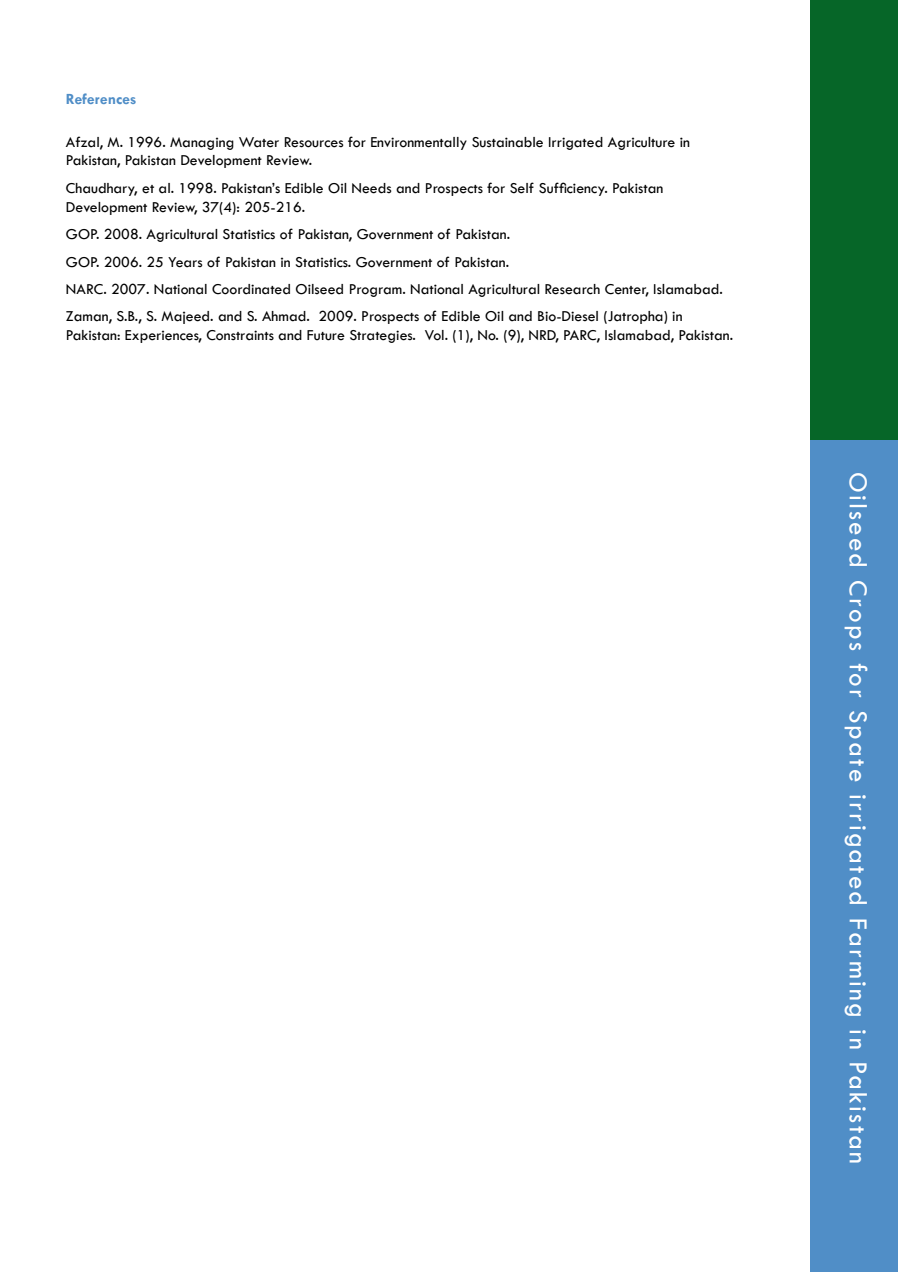
<style>
.page{position:relative;width:898px;height:1272px;background:#fff}
.page>*{position:absolute;margin:0;border:0;box-sizing:border-box;transform-origin:0 0}
.t1{font:27px "Tw Cen";letter-spacing:.08em;color:#fff}
.t2{font:15.75px/27.5px "Tw Cen";color:#000}
.t3{font:700 15.75px "Tw Cen";color:#508ec7}
</style>
<div class="page">
<div style="left:810px;top:0;width:87px;height:443px;background:#066628"></div>
<div style="left:810px;top:440px;width:87px;height:831px;background:#508ec7"></div>
<p class="t3" style="left:66px;top:90px;width:72px">References</p>
<p class="t2" style="left:66px;top:132px;width:625px;line-height:18.9px">Afzal, M. 1996. Managing Water Resources for Environmentally Sustainable Irrigated Agriculture in<br>Pakistan, Pakistan Development Review.</p>
<p class="t2" style="left:66px;top:178px;width:598px;line-height:18.9px">Chaudhary, et al. 1998. Pakistan’s Edible Oil Needs and Prospects for Self Sufficiency. Pakistan<br>Development Review, 37(4): 205-216.</p>
<p class="t2" style="left:66px;top:220px;width:658px">GOP. 2008. Agricultural Statistics of Pakistan, Government of Pakistan.<br>GOP. 2006. 25 Years of Pakistan in Statistics. Government of Pakistan.<br>NARC. 2007. National Coordinated Oilseed Program. National Agricultural Research Center, Islamabad.<br>Zaman, S.B., S. Majeed. and S. Ahmad. 2009. Prospects of Edible Oil and Bio-Diesel (Jatropha) in</p>
<p class="t2" style="left:66px;top:321px;width:668px">Pakistan: Experiences, Constraints and Future Strategies. Vol. (1), No. (9), NRD, PARC, Islamabad, Pakistan.</p>
<h1 class="t1" style="left:874px;top:471px;width:693px;rotate:90deg">Oilseed Crops for Spate irrigated Farming in Pakistan</h1>
</div>
